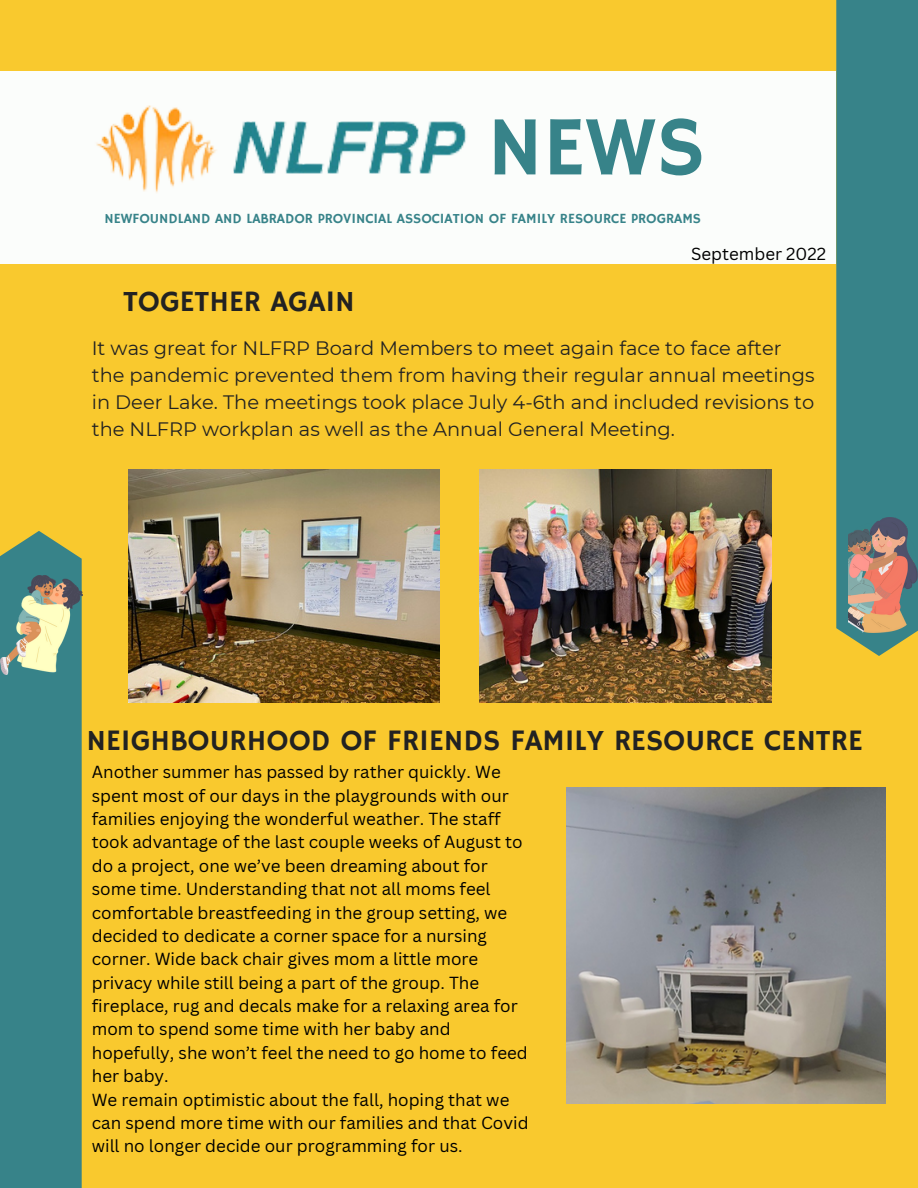
<style>
.page{position:relative;width:918px;height:1188px;background:#f9c92e}
.page>*{position:absolute;margin:0;border:0;box-sizing:border-box;transform-origin:0 0}
.t1{font:84.6px "Hammersmith One";color:#378389}
.t2{font:29.7px "Hammersmith One";color:#222}
.t3{font:19.35px/27px "Montserrat";color:#222}
.t4{font:16.95px/23.4px "Canva Sans";color:#000}
.t5{font:13.95px "Hammersmith One";color:#378389}
</style>
<div class="page">
<img style="left:479px;top:470px;width:293px;height:233px">
<div style="left:0;top:71px;width:836px;height:193px;background:#fbfdfb"></div>
<div style="left:0;top:531px;width:82px;height:657px;background:#378389"></div>
<div style="left:836px;top:0;width:82px;height:656px;background:#378389"></div>
<img style="left:96px;top:105px;width:370px;height:88px">
<img style="left:129px;top:470px;width:310px;height:233px">
<img style="left:566px;top:788px;width:320px;height:316px">
<img style="left:848px;top:518px;width:70px;height:115px">
<img style="left:0;top:575px;width:82px;height:99px">
<h1 class="t1" style="left:487px;top:98px;width:220px">NEWS</h1>
<p class="t5" style="left:104px;top:210px;width:598px">NEWFOUNDLAND AND LABRADOR PROVINCIAL ASSOCIATION OF FAMILY RESOURCE PROGRAMS</p>
<p class="t4" style="left:691px;top:242px;width:136px">September 2022</p>
<h2 class="t2" style="left:123px;top:284px;width:233px">TOGETHER AGAIN</h2>
<p class="t3" style="left:92px;top:334px;width:724px">It was great for NLFRP Board Members to meet again face to face after the pandemic prevented them from having their regular annual meetings in Deer Lake. The meetings took place July 4-6th and included revisions to the NLFRP workplan as well as the Annual General Meeting.</p>
<h2 class="t2" style="left:86px;top:723px;width:778px">NEIGHBOURHOOD OF FRIENDS FAMILY RESOURCE CENTRE</h2>
<p class="t4" style="left:92px;top:760px;width:438px">Another summer has passed by rather quickly. We spent most of our days in the playgrounds with our families enjoying the wonderful weather. The staff took advantage of the last couple weeks of August to do a project, one we’ve been dreaming about for some time. Understanding that not all moms feel comfortable breastfeeding in the group setting, we decided to dedicate a corner space for a nursing corner. Wide back chair gives mom a little more privacy while still being a part of the group. The fireplace, rug and decals make for a relaxing area for mom to spend some time with her baby and hopefully, she won’t feel the need to go home to feed her baby.<br>We remain optimistic about the fall, hoping that we can spend more time with our families and that Covid will no longer decide our programming for us.</p>
</div>
